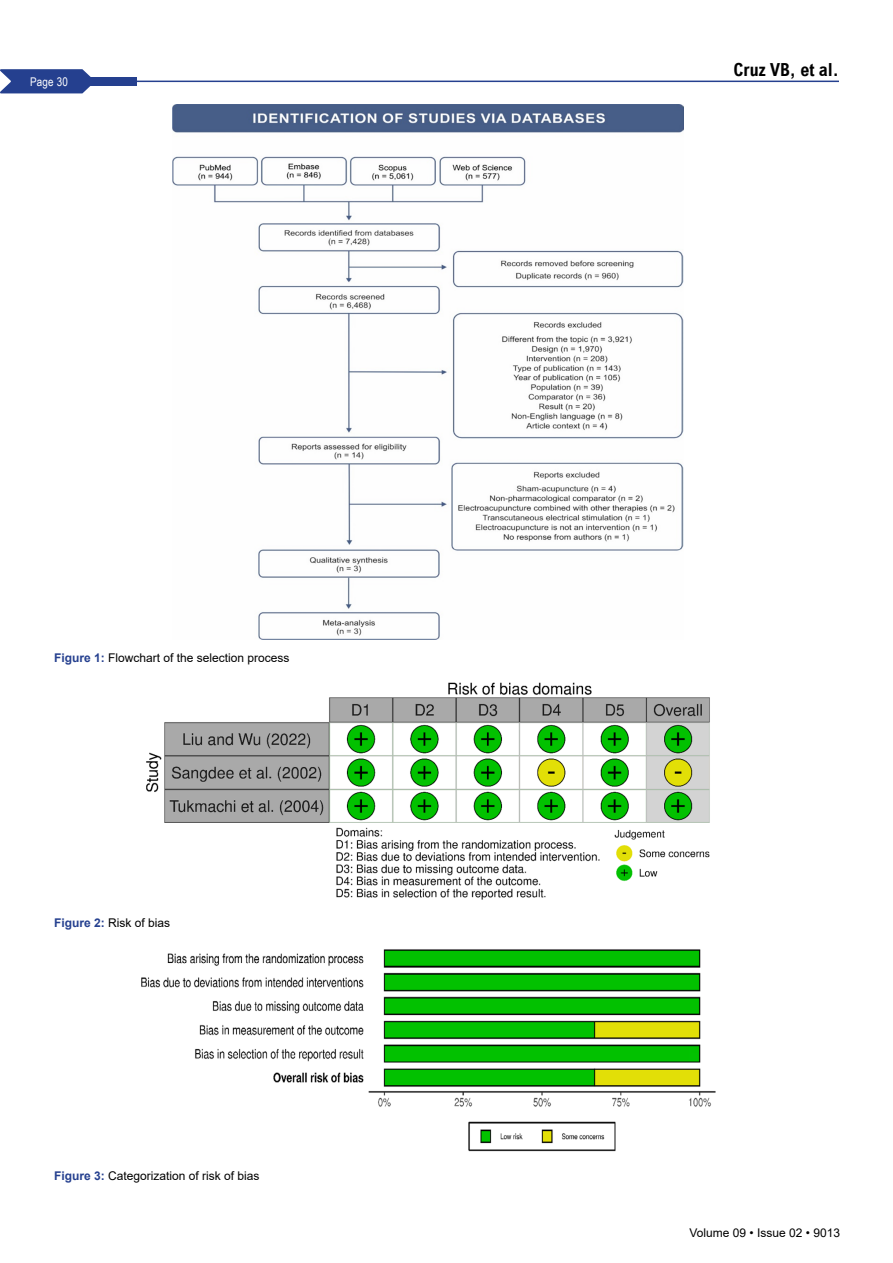
<style>
.page{position:relative;width:893px;height:1263px;background:#fff}
.page>*{position:absolute;margin:0;border:0;box-sizing:border-box;transform-origin:0 0}
.t1{font:700 condensed 18px "Arial";color:#000}
.t2{font:12px "Arial";color:#000}
.t3{font:12px "Arial Narrow";letter-spacing:.015em;color:#fff}
.s1{font-weight:700;color:#25408f}
</style>
<div class="page">
<hr style="left:54px;top:81px;width:785px;height:1px;background:#25408f">
<svg style="left:0;top:69px;width:91px;height:24px;background:#40579c"></svg>
<div style="left:30px;top:77px;width:106px;height:9px;background:#25408f"></div>
<img style="left:172px;top:105px;width:511px;height:534px">
<img style="left:146px;top:682px;width:564px;height:218px">
<img style="left:141px;top:949px;width:575px;height:203px">
<p class="t3" style="left:30px;top:73px;width:39px">Page 30</p>
<p class="t2" style="left:54px;top:650px;width:237px"><span class="s1">Figure 1:</span> Flowchart of the selection process</p>
<p class="t2" style="left:54px;top:914px;width:118px"><span class="s1">Figure 2:</span> Risk of bias</p>
<p class="t2" style="left:54px;top:1167px;width:207px"><span class="s1">Figure 3:</span> Categorization of risk of bias</p>
<h1 class="t1" style="left:734px;top:60px;width:107px">Cruz VB, et al.</h1>
<p class="t2" style="left:690px;top:1224px;width:152px">Volume 09 • Issue 02 • 9013</p>
</div>
